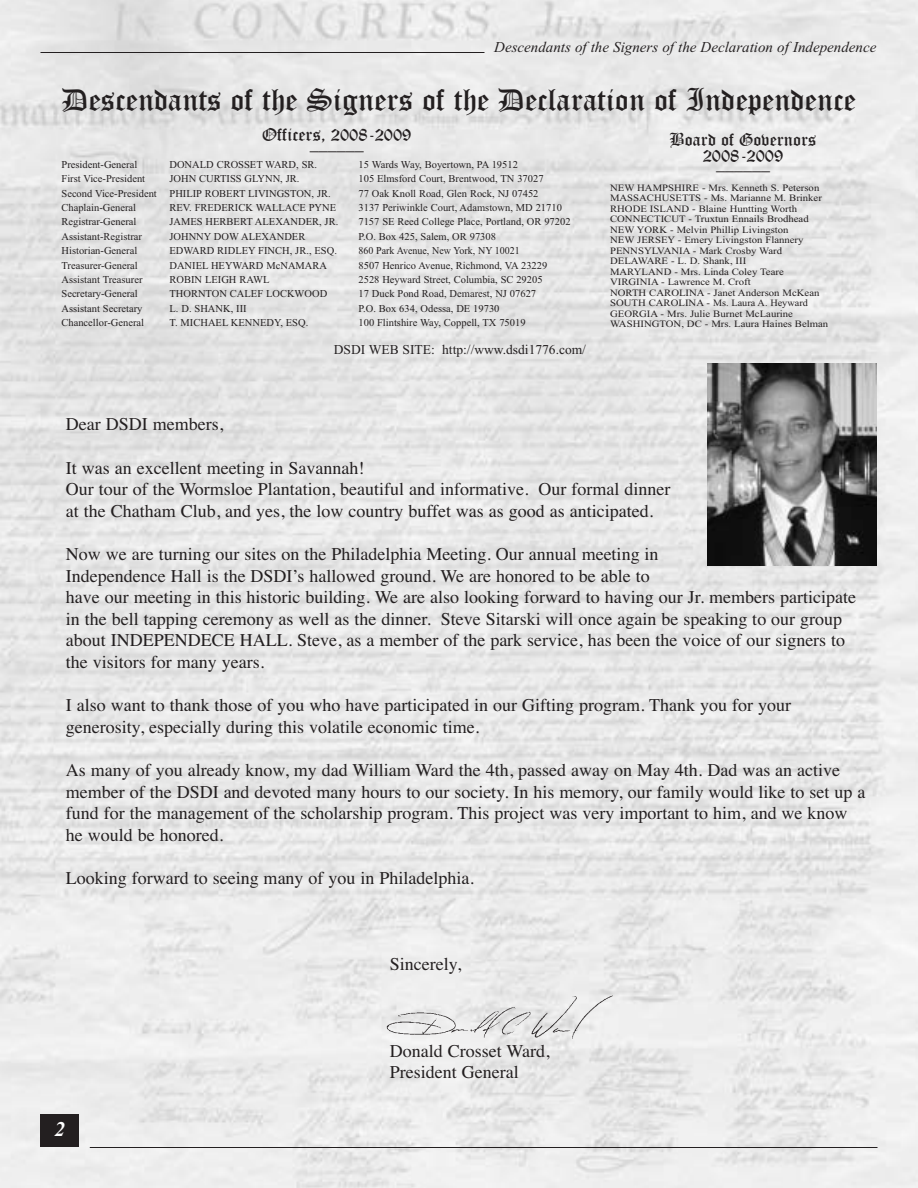
<style>
.page{position:relative;width:918px;height:1188px;background:#fff}
.page>*{position:absolute;margin:0;border:0;box-sizing:border-box;transform-origin:0 0}
.t1{font:31.5px "Old English Text";color:#231f20}
.t2{font:italic 700 21px "Times New Roman";color:#fff}
.t3{font:18px/21.6px "Times";color:#231f20}
.t4{font:18px/16.5px "Old English Text";color:#231f20;text-align:center}
.t5{font:18px "Helvetica Neue";color:#231f20}
.t6{font:italic 15px "Times New Roman";color:#231f20}
.t7{font:13.5px "Times New Roman";color:#231f20}
.t8{font:10.5px "Times New Roman";color:#231f20}
.t9{font:10.5px "Times New Roman";color:#231f20;scale:.95 1}
.t10{font:9.75px/10.5px "Times New Roman";color:#231f20;scale:1.1 1}
</style>
<div class="page">
<img style="left:0;top:0;width:918px;height:1188px">
<hr style="left:40px;top:52px;width:444px;height:1px;background:#231f20">
<div style="left:40px;top:1114px;width:39px;height:34px;background:#231f20"></div>
<img style="left:708px;top:363px;width:168px;height:202px">
<img style="left:381px;top:986px;width:239px;height:59px">
<hr style="left:90px;top:1147px;width:788px;height:1px;background:#231f20">
<p class="t6" style="left:494px;top:38px;width:384px">Descendants of the Signers of the Declaration of Independence</p>
<h1 class="t1" style="left:62px;top:82px;width:796px">Descendants of the Signers of the Declaration of Independence</h1>
<p class="t4" style="left:262px;top:127px;width:151px">Officers, 2008-2009</p>
<p class="t5" style="left:310px;top:138px;width:55px">______</p>
<p class="t8" style="left:62px;top:158px;width:77px">President-General</p>
<p class="t8" style="left:170px;top:158px;width:149px">DONALD CROSSET WARD, SR.</p>
<p class="t8" style="left:358px;top:158px;width:161px">15 Wards Way, Boyertown, PA 19512</p>
<p class="t8" style="left:62px;top:173px;width:85px">First Vice-President</p>
<p class="t8" style="left:169px;top:173px;width:132px">JOHN CURTISS GLYNN, JR.</p>
<p class="t8" style="left:359px;top:173px;width:187px">105 Elmsford Court, Brentwood, TN 37027</p>
<p class="t8" style="left:62px;top:187px;width:271px">Second Vice-President PHILIP ROBERT LIVINGSTON, JR.</p>
<p class="t8" style="left:358px;top:187px;width:182px">77 Oak Knoll Road, Glen Rock, NJ 07452</p>
<p class="t8" style="left:62px;top:201px;width:76px">Chaplain-General</p>
<p class="t8" style="left:170px;top:201px;width:168px">REV. FREDERICK WALLACE PYNE</p>
<p class="t8" style="left:359px;top:201px;width:205px">3137 Periwinkle Court, Adamstown, MD 21710</p>
<p class="t8" style="left:62px;top:216px;width:77px">Registrar-General</p>
<p class="t8" style="left:170px;top:216px;width:170px">JAMES HERBERT ALEXANDER, JR.</p>
<p class="t8" style="left:358px;top:216px;width:214px">7157 SE Reed College Place, Portland, OR 97202</p>
<p class="t8" style="left:62px;top:230px;width:82px">Assistant-Registrar</p>
<p class="t8" style="left:170px;top:230px;width:137px">JOHNNY DOW ALEXANDER</p>
<p class="t8" style="left:359px;top:230px;width:139px">P.O. Box 425, Salem, OR 97308</p>
<p class="t8" style="left:62px;top:244px;width:77px">Historian-General</p>
<p class="t8" style="left:170px;top:244px;width:169px">EDWARD RIDLEY FINCH, JR., ESQ.</p>
<p class="t9" style="left:358px;top:245px;width:171px">860 Park Avenue, New York, NY 10021</p>
<p class="t8" style="left:62px;top:259px;width:78px">Treasurer-General</p>
<p class="t8" style="left:170px;top:259px;width:159px">DANIEL HEYWARD McNAMARA</p>
<p class="t8" style="left:359px;top:259px;width:190px">8507 Henrico Avenue, Richmond, VA 23229</p>
<p class="t8" style="left:62px;top:273px;width:83px">Assistant Treasurer</p>
<p class="t8" style="left:169px;top:273px;width:102px">ROBIN LEIGH RAWL</p>
<p class="t8" style="left:359px;top:273px;width:186px">2528 Heyward Street, Columbia, SC 29205</p>
<p class="t8" style="left:62px;top:288px;width:78px">Secretary-General</p>
<p class="t8" style="left:170px;top:288px;width:159px">THORNTON CALEF LOCKWOOD</p>
<p class="t8" style="left:358px;top:288px;width:179px">17 Duck Pond Road, Demarest, NJ 07627</p>
<p class="t8" style="left:62px;top:302px;width:83px">Assistant Secretary</p>
<p class="t8" style="left:170px;top:302px;width:79px">L. D. SHANK, III</p>
<p class="t8" style="left:359px;top:302px;width:143px">P.O. Box 634, Odessa, DE 19730</p>
<p class="t8" style="left:62px;top:316px;width:84px">Chancellor-General</p>
<p class="t8" style="left:170px;top:316px;width:140px">T. MICHAEL KENNEDY, ESQ.</p>
<p class="t8" style="left:359px;top:316px;width:169px">100 Flintshire Way, Coppell, TX 75019</p>
<p class="t4" style="left:670px;top:131px;width:148px">Board of Governors<br>2008-2009</p>
<p class="t5" style="left:716px;top:157px;width:55px">______</p>
<p class="t10" style="left:610px;top:182px;width:200px">NEW HAMPSHIRE - Mrs. Kenneth S. Peterson MASSACHUSETTS - Ms. Marianne M. Brinker RHODE ISLAND - Blaine Huntting Worth CONNECTICUT - Truxtun Ennails Brodhead NEW YORK - Melvin Phillip Livingston<br>NEW JERSEY - Emery Livingston Flannery PENNSYLVANIA - Mark Crosby Ward DELAWARE - L. D. Shank, III<br>MARYLAND - Mrs. Linda Coley Teare VIRGINIA - Lawrence M. Croft<br>NORTH CAROLINA - Janet Anderson McKean SOUTH CAROLINA - Ms. Laura A. Heyward GEORGIA - Mrs. Julie Burnet McLaurine WASHINGTON, DC - Mrs. Laura Haines Belman</p>
<p class="t7" style="left:334px;top:342px;width:254px">DSDI WEB SITE: http://www.dsdi1776.com/</p>
<p class="t3" style="left:66px;top:413px;width:159px">Dear DSDI members,</p>
<p class="t3" style="left:66px;top:457px;width:606px">It was an excellent meeting in Savannah!<br>Our tour of the Wormsloe Plantation, beautiful and informative. Our formal dinner at the Chatham Club, and yes, the low country buffet was as good as anticipated.</p>
<p class="t3" style="left:66px;top:543px;width:792px">Now we are turning our sites on the Philadelphia Meeting. Our annual meeting in<br>Independence Hall is the DSDI’s hallowed ground. We are honored to be able to<br>have our meeting in this historic building. We are also looking forward to having our Jr. members participate in the bell tapping ceremony as well as the dinner. Steve Sitarski will once again be speaking to our group about INDEPENDECE HALL. Steve, as a member of the park service, has been the voice of our signers to the visitors for many years.</p>
<p class="t3" style="left:66px;top:694px;width:727px">I also want to thank those of you who have participated in our Gifting program. Thank you for your generosity, especially during this volatile economic time.</p>
<p class="t3" style="left:66px;top:759px;width:801px">As many of you already know, my dad William Ward the 4th, passed away on May 4th. Dad was an active member of the DSDI and devoted many hours to our society. In his memory, our family would like to set up a fund for the management of the scholarship program. This project was very important to him, and we know he would be honored.</p>
<p class="t3" style="left:66px;top:867px;width:410px">Looking forward to seeing many of you in Philadelphia.</p>
<p class="t3" style="left:390px;top:953px;width:73px">Sincerely,</p>
<p class="t2" style="left:54px;top:1116px;width:12px">2</p>
<p class="t3" style="left:390px;top:1040px;width:161px">Donald Crosset Ward,<br>President General</p>
</div>
